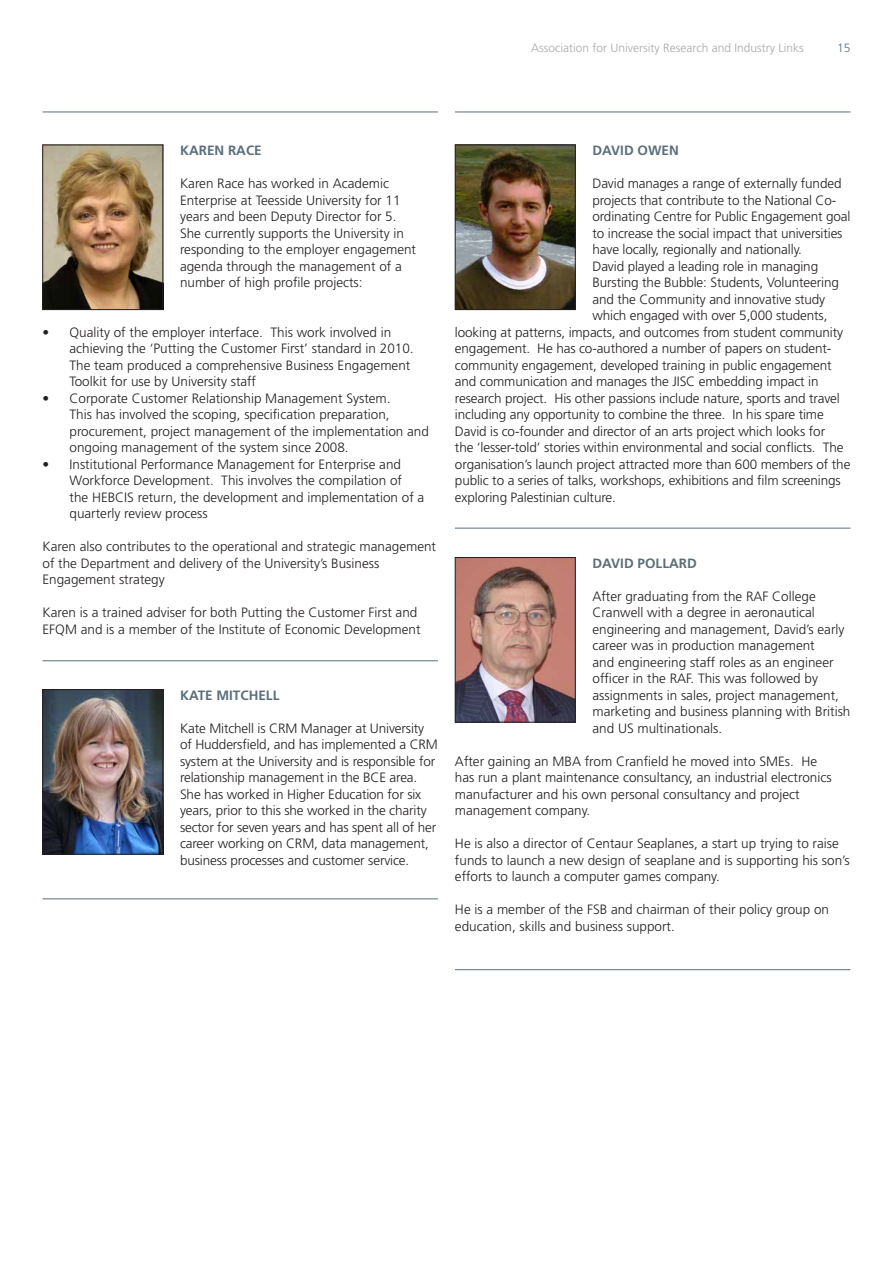
<style>
.page{position:relative;width:893px;height:1263px;background:#fff}
.page>*{position:absolute;margin:0;border:0;box-sizing:border-box;transform-origin:0 0}
.t1{font:300 13.5px/16.5px "Frutiger";color:#231f20}
.t2{font:700 13.5px "Frutiger";color:#5b6f7b}
.t3{font:300 12px "Frutiger";color:#a8a9ad}
.t4{font:300 12px "Frutiger";color:#5b6f7b}
</style>
<div class="page">
<hr style="left:43px;top:112px;width:395px;height:1px;background:#5b6f7b">
<hr style="left:43px;top:660px;width:395px;height:1px;background:#5b6f7b">
<hr style="left:43px;top:899px;width:395px;height:1px;background:#5b6f7b">
<hr style="left:455px;top:112px;width:395px;height:1px;background:#5b6f7b">
<hr style="left:455px;top:528px;width:395px;height:1px;background:#5b6f7b">
<hr style="left:455px;top:969px;width:395px;height:1px;background:#5b6f7b">
<img style="left:45px;top:147px;width:116px;height:161px">
<div style="left:43px;top:145px;width:120px;height:165px;border:1px solid #231f20"></div>
<img style="left:457px;top:147px;width:116px;height:161px">
<div style="left:455px;top:145px;width:120px;height:165px;border:1px solid #231f20"></div>
<img style="left:457px;top:559px;width:116px;height:161px">
<div style="left:455px;top:557px;width:120px;height:165px;border:1px solid #231f20"></div>
<img style="left:45px;top:691px;width:116px;height:161px">
<div style="left:43px;top:689px;width:120px;height:165px;border:1px solid #231f20"></div>
<p class="t3" style="left:531px;top:41px;width:274px">Association for University Research and Industry Links</p>
<p class="t4" style="left:837px;top:41px;width:15px">15</p>
<p class="t2" style="left:180px;top:143px;width:83px">KAREN RACE</p>
<p class="t1" style="left:180px;top:175px;width:238px">Karen Race has worked in Academic Enterprise at Teesside University for 11 years and been Deputy Director for 5.<br>She currently supports the University in responding to the employer engagement agenda through the management of a number of high profile projects:</p>
<p class="t1" style="left:70px;top:324px;width:346px;text-indent:-27px">• Quality of the employer interface. This work involved in achieving the ‘Putting the Customer First’ standard in 2010.<br>The team produced a comprehensive Business Engagement Toolkit for use by University staff</p>
<p class="t1" style="left:70px;top:390px;width:361px;text-indent:-27px">• Corporate Customer Relationship Management System.<br>This has involved the scoping, specification preparation, procurement, project management of the implementation and ongoing management of the system since 2008.</p>
<p class="t1" style="left:70px;top:456px;width:356px;text-indent:-27px">• Institutional Performance Management for Enterprise and Workforce Development. This involves the compilation of<br>the HEBCIS return, the development and implementation of a quarterly review process</p>
<p class="t1" style="left:43px;top:538px;width:395px">Karen also contributes to the operational and strategic management of the Department and delivery of the University’s Business<br>Engagement strategy</p>
<p class="t1" style="left:43px;top:604px;width:380px">Karen is a trained adviser for both Putting the Customer First and<br>EFQM and is a member of the Institute of Economic Development</p>
<p class="t2" style="left:180px;top:687px;width:101px">KATE MITCHELL</p>
<p class="t1" style="left:180px;top:720px;width:259px">Kate Mitchell is CRM Manager at University of Huddersfield, and has implemented a CRM system at the University and is responsible for relationship management in the BCE area.<br>She has worked in Higher Education for six years, prior to this she worked in the charity sector for seven years and has spent all of her career working on CRM, data management, business processes and customer service.</p>
<p class="t2" style="left:592px;top:143px;width:88px">DAVID OWEN</p>
<p class="t1" style="left:592px;top:175px;width:250px">David manages a range of externally funded</p>
<p class="t1" style="left:592px;top:192px;width:245px">projects that contribute to the National Co-</p>
<p class="t1" style="left:592px;top:208px;width:259px">ordinating Centre for Public Engagement goal</p>
<p class="t1" style="left:592px;top:225px;width:252px">to increase the social impact that universities</p>
<p class="t1" style="left:592px;top:241px;width:211px">have locally, regionally and nationally.</p>
<p class="t1" style="left:592px;top:258px;width:227px">David played a leading role in managing</p>
<p class="t1" style="left:592px;top:274px;width:248px">Bursting the Bubble: Students, Volunteering</p>
<p class="t1" style="left:592px;top:291px;width:234px">and the Community and innovative study</p>
<p class="t1" style="left:592px;top:307px;width:236px">which engaged with over 5,000 students,</p>
<p class="t1" style="left:455px;top:324px;width:390px">looking at patterns, impacts, and outcomes from student‐community</p>
<p class="t1" style="left:455px;top:340px;width:378px">engagement. He has co-authored a number of papers on student-</p>
<p class="t1" style="left:455px;top:357px;width:378px">community engagement, developed training in public engagement</p>
<p class="t1" style="left:455px;top:373px;width:365px">and communication and manages the JISC embedding impact in</p>
<p class="t1" style="left:455px;top:390px;width:386px">research project. His other passions include nature, sports and travel</p>
<p class="t1" style="left:455px;top:406px;width:370px">including any opportunity to combine the three. In his spare time</p>
<p class="t1" style="left:455px;top:423px;width:372px">David is co-founder and director of an arts project which looks for</p>
<p class="t1" style="left:455px;top:439px;width:390px">the ‘lesser-told’ stories within environmental and social conflicts. The</p>
<p class="t1" style="left:455px;top:456px;width:397px">organisation’s launch project attracted more than 600 members of the</p>
<p class="t1" style="left:455px;top:472px;width:387px">public to a series of talks, workshops, exhibitions and film screenings</p>
<p class="t1" style="left:455px;top:489px;width:162px">exploring Palestinian culture.</p>
<p class="t2" style="left:592px;top:555px;width:106px">DAVID POLLARD</p>
<p class="t1" style="left:592px;top:588px;width:259px">After graduating from the RAF College Cranwell with a degree in aeronautical engineering and management, David’s early career was in production management<br>and engineering staff roles as an engineer officer in the RAF. This was followed by assignments in sales, project management, marketing and business planning with British and US multinationals.</p>
<p class="t1" style="left:455px;top:753px;width:378px">After gaining an MBA from Cranfield he moved into SMEs. He has run a plant maintenance consultancy, an industrial electronics manufacturer and his own personal consultancy and project management company.</p>
<p class="t1" style="left:455px;top:835px;width:396px">He is also a director of Centaur Seaplanes, a start up trying to raise funds to launch a new design of seaplane and is supporting his son’s efforts to launch a computer games company.</p>
<p class="t1" style="left:455px;top:901px;width:376px">He is a member of the FSB and chairman of their policy group on education, skills and business support.</p>
</div>
